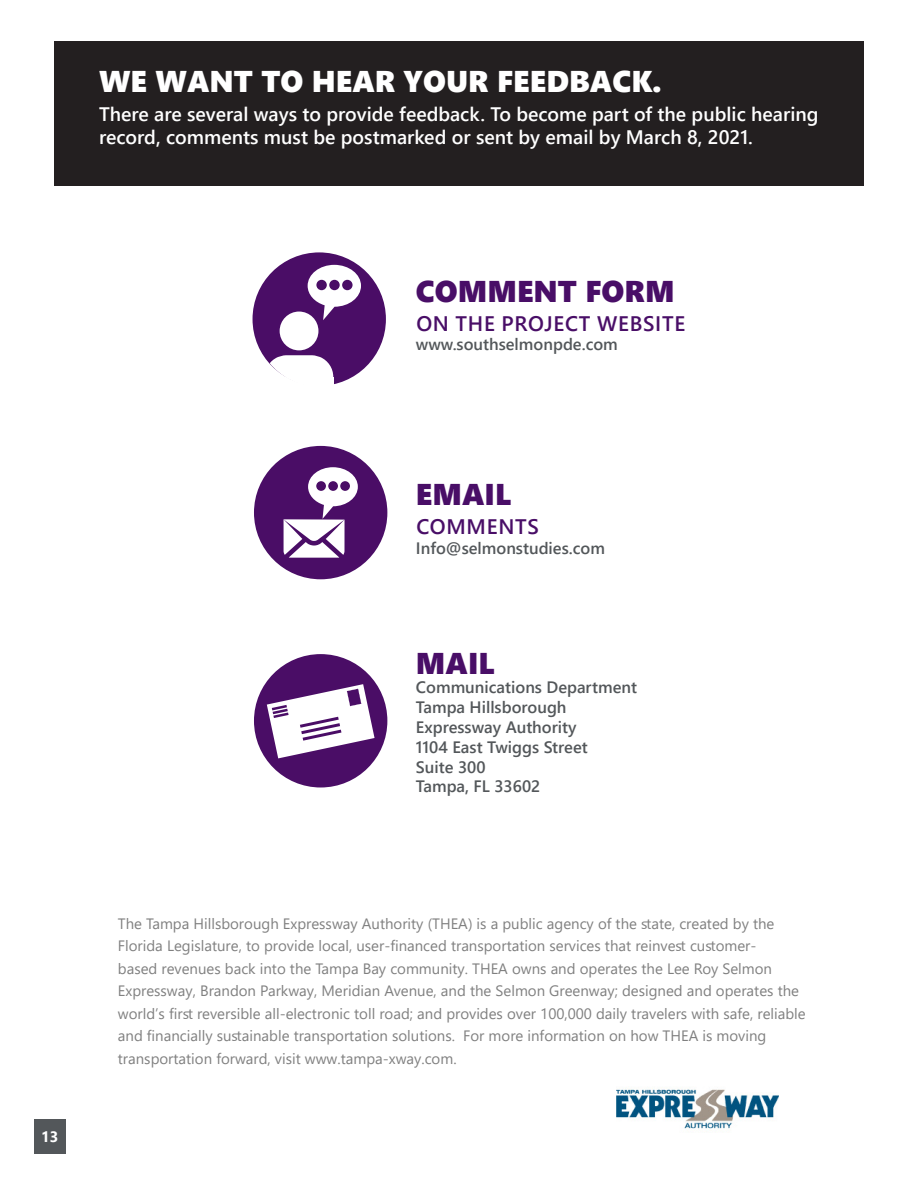
<style>
.page{position:relative;width:918px;height:1188px;background:#fff}
.page>*{position:absolute;margin:0;border:0;box-sizing:border-box;transform-origin:0 0}
.Heading_1{font:30px "Segoe UI Black";color:#fff}
.Heading_1__White{font:30px "Segoe UI Black";color:#490e67}
.Heading_1__White-2{font:600 21px "Segoe UI";letter-spacing:.035em;color:#490e67}
.Heading_1-2{font:600 19.5px/22.5px "Segoe UI";color:#fff}
.Heading_1__White-3{font:600 16.5px/19.8px "Segoe UI";color:#53575a}
.Body{font:15px/22.5px "Segoe UI";color:#808080}
.t1{font:700 15px "Segoe UI";color:#fff}
</style>
<div class="page">
<div style="left:54px;top:41px;width:810px;height:145px;background:#231f20"></div>
<div style="left:34px;top:1120px;width:32px;height:34px;background:#53575a"></div>
<div style="left:254px;top:654px;width:133px;height:133px;background:#4a0d66;border-radius:50%"></div>
<svg style="left:267px;top:684px;width:108px;height:74px"></svg>
<div style="left:253px;top:252px;width:133px;height:134px;background:#4a0d66;border-radius:50%"></div>
<div style="left:280px;top:312px;width:38px;height:38px;background:#fff;border-radius:50%"></div>
<svg style="left:265px;top:355px;width:68px;height:22px"></svg>
<div style="left:265px;top:377px;width:68px;height:9px;background:#fff"></div>
<svg style="left:308px;top:265px;width:53px;height:55px"></svg>
<div style="left:254px;top:446px;width:133px;height:133px;background:#4a0d66;border-radius:50%"></div>
<svg style="left:284px;top:467px;width:74px;height:91px"></svg>
<img style="left:617px;top:1088px;width:162px;height:41px">
<p class="Heading_1" style="left:99px;top:60px;width:564px">WE WANT TO HEAR YOUR FEEDBACK.</p>
<p class="Heading_1-2" style="left:99px;top:101px;width:721px">There are several ways to provide feedback. To become part of the public hearing record, comments must be postmarked or sent by email by March 8, 2021.</p>
<p class="t1" style="left:41px;top:1123px;width:19px">13</p>
<p class="Heading_1__White" style="left:416px;top:269px;width:260px">COMMENT FORM</p>
<p class="Heading_1__White-2" style="left:416px;top:303px;width:271px">ON THE PROJECT WEBSITE</p>
<p class="Heading_1__White-3" style="left:416px;top:333px;width:203px">www.southselmonpde.com</p>
<p class="Heading_1__White" style="left:416px;top:473px;width:97px">EMAIL</p>
<p class="Heading_1__White-2" style="left:416px;top:507px;width:124px">COMMENTS</p>
<p class="Heading_1__White-3" style="left:416px;top:537px;width:191px">Info@selmonstudies.com</p>
<p class="Heading_1__White" style="left:416px;top:641px;width:80px">MAIL</p>
<p class="Heading_1__White-3" style="left:416px;top:676px;width:223px">Communications Department</p>
<p class="Heading_1__White-3" style="left:416px;top:696px;width:162px">Tampa Hillsborough<br>Expressway Authority</p>
<p class="Heading_1__White-3" style="left:416px;top:736px;width:173px">1104 East Twiggs Street</p>
<p class="Heading_1__White-3" style="left:416px;top:756px;width:71px">Suite 300</p>
<p class="Heading_1__White-3" style="left:416px;top:775px;width:126px">Tampa, FL 33602</p>
<p class="Body" style="left:118px;top:911px;width:689px">The Tampa Hillsborough Expressway Authority (THEA) is a public agency of the state, created by the Florida Legislature, to provide local, user-financed transportation services that reinvest customer-<br>based revenues back into the Tampa Bay community. THEA owns and operates the Lee Roy Selmon Expressway, Brandon Parkway, Meridian Avenue, and the Selmon Greenway; designed and operates the world’s first reversible all-electronic toll road; and provides over 100,000 daily travelers with safe, reliable and financially sustainable transportation solutions. For more information on how THEA is moving transportation forward, visit www.tampa-xway.com.</p>
</div>
